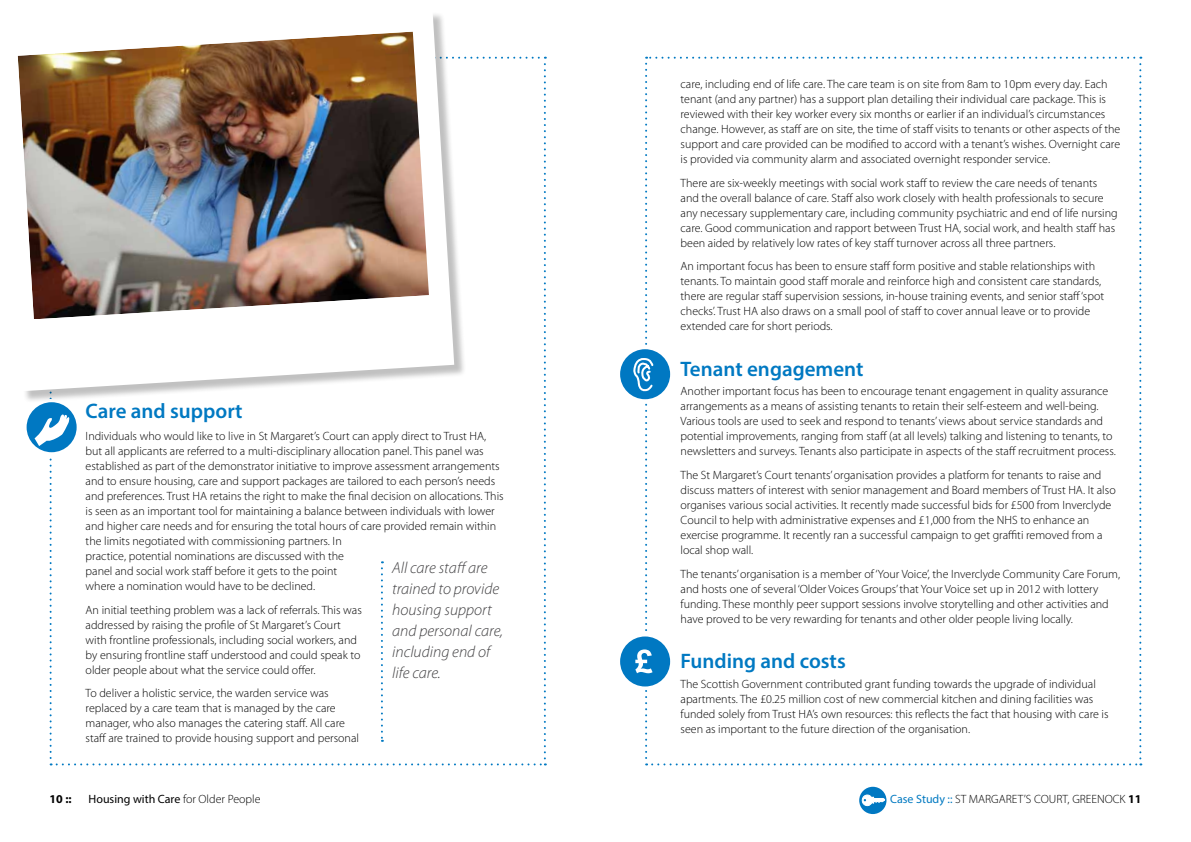
<style>
.page{position:relative;width:1191px;height:842px;background:#fff}
.page>*{position:absolute;margin:0;border:0;box-sizing:border-box;transform-origin:0 0}
.t1{font:600 21px "Myriad Pro";color:#0079c2}
.t2{font:italic 300 16px/21px "Myriad Pro";color:#414042}
.t3{font:300 12px/15px "Myriad Pro";color:#000}
.t4{font:12px "Myriad Pro";color:#000}
.t5{font:700 12px "Myriad Pro";color:#000}
.s1{font-weight:300}
.s2{font-weight:400;color:#0079c1}
.s3{font-weight:700}
</style>
<div class="page">
<div style="left:859px;top:787px;width:27px;height:27px;background:#0078c2;border-radius:50%"></div>
<svg style="left:861px;top:794px;width:24px;height:12px"></svg>
<div style="left:620px;top:636px;width:50px;height:50px;background:#0078c2;border-radius:50%"></div>
<div style="left:620px;top:349px;width:50px;height:50px;background:#0078c2;border-radius:50%"></div>
<svg style="left:632px;top:57px;width:509px;height:708px"></svg>
<img style="left:18px;top:32px;width:397px;height:287px">
<div style="left:27px;top:402px;width:50px;height:50px;background:#0078c2;border-radius:50%"></div>
<img style="left:35px;top:57px;width:511px;height:708px">
<h1 class="t1" style="left:86px;top:398px;width:158px">Care and support</h1>
<p class="t3" style="left:86px;top:429px;width:419px">Individuals who would like to live in St Margaret’s Court can apply direct to Trust HA, but all applicants are referred to a multi-disciplinary allocation panel. This panel was established as part of the demonstrator initiative to improve assessment arrangements and to ensure housing, care and support packages are tailored to each person’s needs and preferences. Trust HA retains the right to make the final decision on allocations. This is seen as an important tool for maintaining a balance between individuals with lower and higher care needs and for ensuring the total hours of care provided remain within the limits negotiated with commissioning partners. In<br>practice, potential nominations are discussed with the<br>panel and social work staff before it gets to the point<br>where a nomination would have to be declined.</p>
<p class="t3" style="left:86px;top:602px;width:278px">An initial teething problem was a lack of referrals. This was addressed by raising the profile of St Margaret’s Court with frontline professionals, including social workers, and by ensuring frontline staff understood and could speak to older people about what the service could offer.</p>
<p class="t3" style="left:86px;top:686px;width:275px">To deliver a holistic service, the warden service was replaced by a care team that is managed by the care manager, who also manages the catering staff. All care staff are trained to provide housing support and personal</p>
<h2 class="t2" style="left:392px;top:557px;width:113px">All care staff are trained to provide housing support and personal care, including end of life care.</h2>
<p class="t3" style="left:680px;top:77px;width:441px">care, including end of life care. The care team is on site from 8am to 10pm every day. Each tenant (and any partner) has a support plan detailing their individual care package. This is reviewed with their key worker every six months or earlier if an individual’s circumstances change. However, as staff are on site, the time of staff visits to tenants or other aspects of the support and care provided can be modified to accord with a tenant’s wishes. Overnight care is provided via community alarm and associated overnight responder service.</p>
<p class="t3" style="left:680px;top:175px;width:438px">There are six-weekly meetings with social work staff to review the care needs of tenants and the overall balance of care. Staff also work closely with health professionals to secure any necessary supplementary care, including community psychiatric and end of life nursing care. Good communication and rapport between Trust HA, social work, and health staff has been aided by relatively low rates of key staff turnover across all three partners.</p>
<p class="t3" style="left:680px;top:259px;width:425px">An important focus has been to ensure staff form positive and stable relationships with tenants. To maintain good staff morale and reinforce high and consistent care standards, there are regular staff supervision sessions, in-house training events, and senior staff ‘spot checks’. Trust HA also draws on a small pool of staff to cover annual leave or to provide extended care for short periods.</p>
<h1 class="t1" style="left:680px;top:356px;width:184px">Tenant engagement</h1>
<p class="t3" style="left:680px;top:384px;width:437px">Another important focus has been to encourage tenant engagement in quality assurance arrangements as a means of assisting tenants to retain their self-esteem and well-being.<br>Various tools are used to seek and respond to tenants’ views about service standards and potential improvements, ranging from staff (at all levels) talking and listening to tenants, to newsletters and surveys. Tenants also participate in aspects of the staff recruitment process.</p>
<p class="t3" style="left:680px;top:467px;width:436px">The St Margaret’s Court tenants’ organisation provides a platform for tenants to raise and discuss matters of interest with senior management and Board members of Trust HA. It also organises various social activities. It recently made successful bids for £500 from Inverclyde Council to help with administrative expenses and £1,000 from the NHS to enhance an exercise programme. It recently ran a successful campaign to get graffiti removed from a local shop wall.</p>
<p class="t3" style="left:680px;top:566px;width:441px">The tenants’ organisation is a member of ‘Your Voice’, the Inverclyde Community Care Forum, and hosts one of several ‘Older Voices Groups’ that Your Voice set up in 2012 with lottery funding. These monthly peer support sessions involve storytelling and other activities and have proved to be very rewarding for tenants and other older people living locally.</p>
<h1 class="t1" style="left:680px;top:648px;width:167px">Funding and costs</h1>
<p class="t3" style="left:680px;top:676px;width:429px">The Scottish Government contributed grant funding towards the upgrade of individual apartments. The £0.25 million cost of new commercial kitchen and dining facilities was funded solely from Trust HA’s own resources: this reflects the fact that housing with care is seen as important to the future direction of the organisation.</p>
<p class="t5" style="left:50px;top:791px;width:23px">10 ::</p>
<p class="t4" style="left:89px;top:792px;width:173px">Housing with Care <span class="s1">for Older People</span></p>
<p class="t3" style="left:890px;top:792px;width:253px"><span class="s2">Case Study ::</span> ST MARGARET’S COURT, GREENOCK <span class="s3">11</span></p>
</div>
